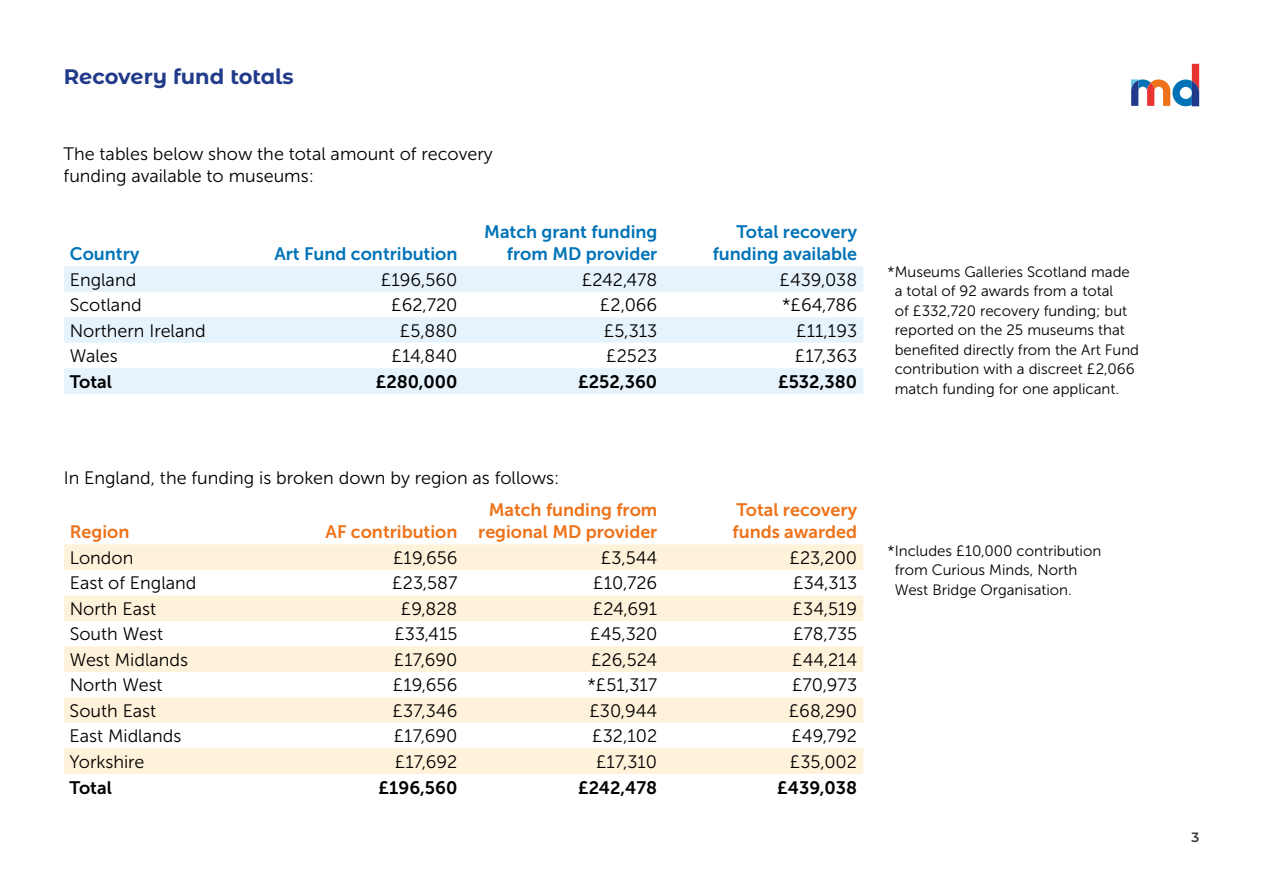
<style>
.page{position:relative;width:1263px;height:893px;background:#fff}
.page>*{position:absolute;margin:0;border:0;box-sizing:border-box;transform-origin:0 0}
.t1{font:700 21px "Montserrat Alternates";color:#213b8a}
.t2{font:18px/22.5px "Museo Sans 300";color:#000}
.t3{font:18px/22.5px "Museo Sans 700";color:#0073b7;text-align:right}
.t4{font:18px/22.5px "Museo Sans 700";color:#ee7219;text-align:center}
.t5{font:18px "Museo Sans 700";color:#000}
.t6{font:15px/19.5px "Museo Sans 300";color:#000}
.t7{font:600 13.5px "Montserrat Alternates";color:#3c3c3b}
</style>
<div class="page">
<svg style="left:1131px;top:64px;width:69px;height:42px"></svg>
<svg style="left:64px;top:266px;width:799px;height:128px;fill:#e6f3fc"></svg>
<svg style="left:64px;top:544px;width:799px;height:230px;fill:#fff2da"></svg>
<p class="t1" style="left:64px;top:62px;width:231px">Recovery fund totals</p>
<p class="t2" style="left:64px;top:142px;width:431px">The tables below show the total amount of recovery funding available to museums:</p>
<p class="t3" style="left:70px;top:243px;width:71px">Country</p>
<p class="t3" style="left:274px;top:243px;width:185px">Art Fund contribution</p>
<p class="t3" style="left:484px;top:220px;width:175px">Match grant funding from MD provider</p>
<p class="t3" style="left:713px;top:220px;width:146px">Total recovery funding available</p>
<p class="t2" style="left:70px;top:268px;width:68px">England</p>
<p class="t2" style="left:381px;top:268px;width:78px">£196,560</p>
<p class="t2" style="left:582px;top:268px;width:77px">£242,478</p>
<p class="t2" style="left:779px;top:268px;width:79px">£439,038</p>
<p class="t2" style="left:70px;top:294px;width:73px">Scotland</p>
<p class="t2" style="left:391px;top:294px;width:68px">£62,720</p>
<p class="t2" style="left:600px;top:294px;width:59px">£2,066</p>
<p class="t2" style="left:782px;top:294px;width:77px">*£64,786</p>
<p class="t2" style="left:70px;top:319px;width:137px">Northern Ireland</p>
<p class="t2" style="left:400px;top:319px;width:59px">£5,880</p>
<p class="t2" style="left:604px;top:319px;width:55px">£5,313</p>
<p class="t2" style="left:796px;top:319px;width:62px">£11,193</p>
<p class="t2" style="left:70px;top:345px;width:50px">Wales</p>
<p class="t2" style="left:391px;top:345px;width:68px">£14,840</p>
<p class="t2" style="left:606px;top:345px;width:53px">£2523</p>
<p class="t2" style="left:795px;top:345px;width:64px">£17,363</p>
<p class="t5" style="left:70px;top:372px;width:44px">Total</p>
<p class="t5" style="left:376px;top:372px;width:83px">£280,000</p>
<p class="t5" style="left:578px;top:372px;width:81px">£252,360</p>
<p class="t5" style="left:778px;top:372px;width:81px">£532,380</p>
<p class="t2" style="left:64px;top:467px;width:497px">In England, the funding is broken down by region as follows:</p>
<p class="t4" style="left:70px;top:521px;width:61px">Region</p>
<p class="t4" style="left:326px;top:521px;width:133px">AF contribution</p>
<p class="t4" style="left:478px;top:498px;width:181px">Match funding from regional MD provider</p>
<p class="t4" style="left:732px;top:498px;width:126px;text-align:left">Total recovery funds awarded</p>
<p class="t2" style="left:70px;top:547px;width:65px">London</p>
<p class="t2" style="left:393px;top:547px;width:66px">£19,656</p>
<p class="t2" style="left:601px;top:547px;width:58px">£3,544</p>
<p class="t2" style="left:789px;top:547px;width:69px">£23,200</p>
<p class="t2" style="left:70px;top:572px;width:128px">East of England</p>
<p class="t2" style="left:392px;top:572px;width:67px">£23,587</p>
<p class="t2" style="left:593px;top:572px;width:66px">£10,726</p>
<p class="t2" style="left:793px;top:572px;width:66px">£34,313</p>
<p class="t2" style="left:70px;top:598px;width:88px">North East</p>
<p class="t2" style="left:401px;top:598px;width:58px">£9,828</p>
<p class="t2" style="left:593px;top:598px;width:66px">£24,691</p>
<p class="t2" style="left:793px;top:598px;width:66px">£34,519</p>
<p class="t2" style="left:70px;top:623px;width:95px">South West</p>
<p class="t2" style="left:394px;top:623px;width:65px">£33,415</p>
<p class="t2" style="left:590px;top:623px;width:69px">£45,320</p>
<p class="t2" style="left:793px;top:623px;width:66px">£78,735</p>
<p class="t2" style="left:70px;top:649px;width:120px">West Midlands</p>
<p class="t2" style="left:394px;top:649px;width:65px">£17,690</p>
<p class="t2" style="left:591px;top:649px;width:68px">£26,524</p>
<p class="t2" style="left:792px;top:649px;width:67px">£44,214</p>
<p class="t2" style="left:70px;top:674px;width:95px">North West</p>
<p class="t2" style="left:393px;top:674px;width:66px">£19,656</p>
<p class="t2" style="left:587px;top:674px;width:71px">*£51,317</p>
<p class="t2" style="left:792px;top:674px;width:67px">£70,973</p>
<p class="t2" style="left:70px;top:700px;width:88px">South East</p>
<p class="t2" style="left:393px;top:700px;width:66px">£37,346</p>
<p class="t2" style="left:589px;top:700px;width:69px">£30,944</p>
<p class="t2" style="left:789px;top:700px;width:70px">£68,290</p>
<p class="t2" style="left:70px;top:725px;width:113px">East Midlands</p>
<p class="t2" style="left:394px;top:725px;width:65px">£17,690</p>
<p class="t2" style="left:592px;top:725px;width:67px">£32,102</p>
<p class="t2" style="left:791px;top:725px;width:67px">£49,792</p>
<p class="t2" style="left:70px;top:751px;width:76px">Yorkshire</p>
<p class="t2" style="left:395px;top:751px;width:64px">£17,692</p>
<p class="t2" style="left:596px;top:751px;width:63px">£17,310</p>
<p class="t2" style="left:790px;top:751px;width:69px">£35,002</p>
<p class="t5" style="left:70px;top:777px;width:44px">Total</p>
<p class="t5" style="left:379px;top:777px;width:80px">£196,560</p>
<p class="t5" style="left:578px;top:777px;width:81px">£242,478</p>
<p class="t5" style="left:777px;top:777px;width:81px">£439,038</p>
<p class="t6" style="left:895px;top:262px;width:246px;text-indent:-7px">*Museums Galleries Scotland made a total of 92 awards from a total<br>of £332,720 recovery funding; but reported on the 25 museums that benefited directly from the Art Fund contribution with a discreet £2,066 match funding for one applicant.</p>
<p class="t6" style="left:895px;top:541px;width:208px;text-indent:-7px">*Includes £10,000 contribution from Curious Minds, North<br>West Bridge Organisation.</p>
<p class="t7" style="left:1191px;top:828px;width:9px">3</p>
</div>
